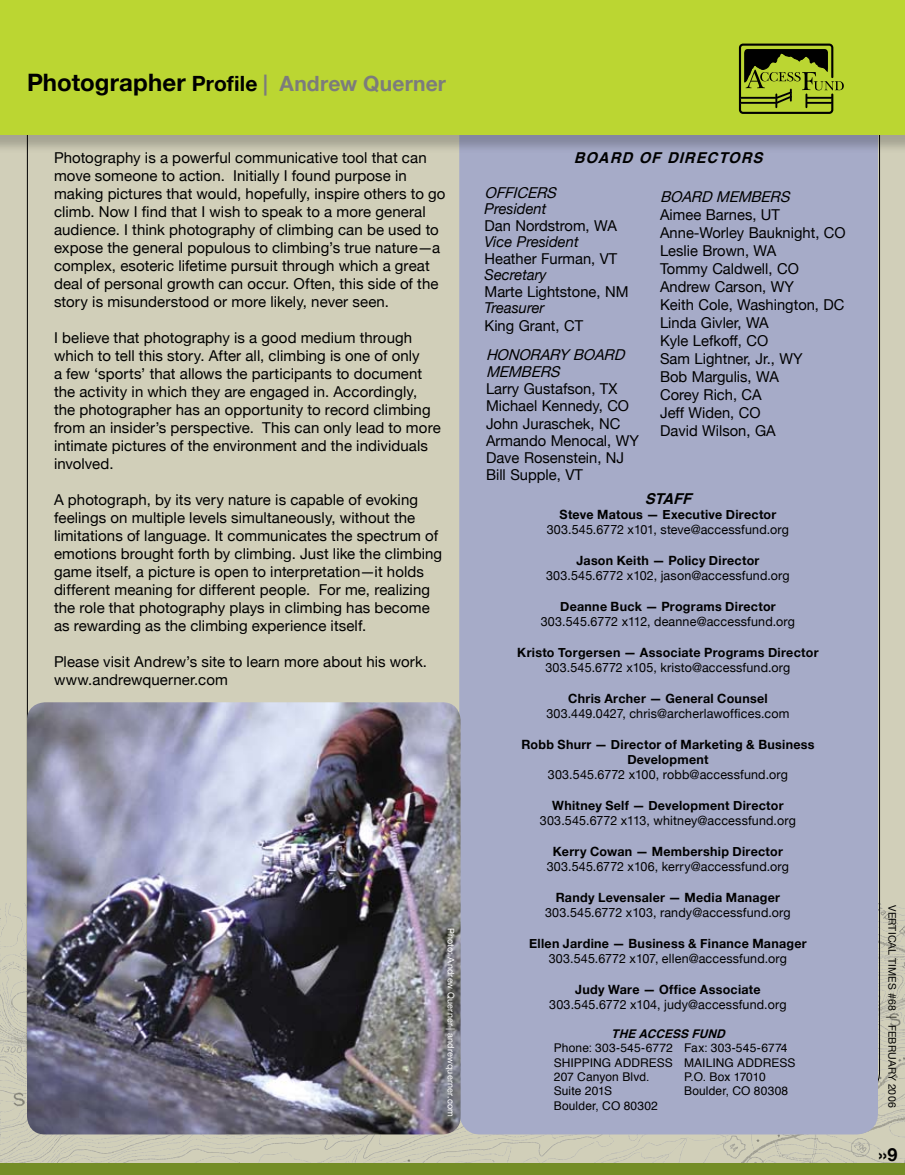
<style>
.page{position:relative;width:905px;height:1175px;background:#fff}
.page>*{position:absolute;margin:0;border:0;box-sizing:border-box;transform-origin:0 0}
.t1{font:700 21px "Helvetica Neue";letter-spacing:.01em;color:#7c7c7c}
.t2{font:700 18px "Helvetica Neue";color:#000}
.t3{font:15px/18px "Helvetica Neue";letter-spacing:.005em;color:#000}
.t4{font:italic 15px/17.2px "Helvetica Neue";color:#000}
.t5{font:italic 15px "Helvetica Neue";color:#000}
.t6{font:italic 700 15px "Helvetica";color:#000}
.t7{font:12.75px "Helvetica Neue";letter-spacing:.015em;color:#000}
.t8{font:700 12.75px/15.3px "Helvetica Neue";letter-spacing:.02em;color:#000;text-align:center}
.t9{font:12px/14.4px "Helvetica";letter-spacing:.01em;color:#000}
.t10{font:italic 700 12px "Helvetica";color:#000}
.t11{font:10.5px "Helvetica Neue";letter-spacing:.015em;color:#000}
.t12{font:9px "Helvetica Neue";letter-spacing:.025em;color:#fff}
.s1{font-size:24px;color:#000}
.s2{color:#000}
</style>
<div class="page">
<div style="left:0;top:0;width:904px;height:1174px;background:#d1cfb9"></div>
<div style="left:459px;top:108px;width:419px;height:1026px;background:#a6abc8;border-radius:21px"></div>
<div style="left:0;top:1163px;width:904px;height:11px;background:#748d26"></div>
<div style="left:0;top:0;width:904px;height:156px;background:#000;opacity:.21"></div>
<div style="left:0;top:0;width:904px;height:135px;background:#bbd632"></div>
<div style="left:739px;top:44px;width:94px;height:70px;border:2px solid #000;border-radius:3px"></div>
<hr style="left:740px;top:97px;width:35px;height:2px;background:#000">
<hr style="left:740px;top:102px;width:35px;height:2px;background:#000">
<svg style="left:744px;top:49px;width:99px;height:58px"></svg>
<img style="left:27px;top:702px;width:433px;height:432px;border-radius:18px">
<h1 class="t1" style="left:27px;top:70px;width:420px"><span class="s1">Photographer</span> <span class="s2">Profile</span> | Andrew Querner</h1>
<p class="t3" style="left:54px;top:148px;width:393px">Photography is a powerful communicative tool that can move someone to action. Initially I found purpose in making pictures that would, hopefully, inspire others to go climb. Now I find that I wish to speak to a more general audience. I think photography of climbing can be used to expose the general populous to climbing’s true nature—a complex, esoteric lifetime pursuit through which a great deal of personal growth can occur. Often, this side of the story is misunderstood or more likely, never seen.</p>
<p class="t3" style="left:54px;top:328px;width:388px">I believe that photography is a good medium through which to tell this story. After all, climbing is one of only<br>a few ‘sports’ that allows the participants to document the activity in which they are engaged in. Accordingly, the photographer has an opportunity to record climbing from an insider’s perspective. This can only lead to more intimate pictures of the environment and the individuals involved.</p>
<p class="t3" style="left:54px;top:490px;width:389px">A photograph, by its very nature is capable of evoking feelings on multiple levels simultaneously, without the limitations of language. It communicates the spectrum of emotions brought forth by climbing. Just like the climbing game itself, a picture is open to interpretation—it holds different meaning for different people. For me, realizing the role that photography plays in climbing has become as rewarding as the climbing experience itself.</p>
<p class="t3" style="left:54px;top:652px;width:374px">Please visit Andrew’s site to learn more about his work. www.andrewquerner.com</p>
<p class="t12" style="left:456px;top:927px;width:190px;rotate:90deg">Photo: Andrew Querner | andrewquerner.com</p>
<p class="t6" style="left:573px;top:148px;width:196px">BOARD OF DIRECTORS</p>
<p class="t4" style="left:484px;top:183px;width:77px">OFFICERS</p>
<p class="t5" style="left:484px;top:200px;width:63px">President</p>
<p class="t3" style="left:484px;top:216px;width:134px">Dan Nordstrom, WA</p>
<p class="t5" style="left:484px;top:233px;width:96px">Vice President</p>
<p class="t3" style="left:484px;top:249px;width:134px">Heather Furman, VT</p>
<p class="t5" style="left:484px;top:266px;width:64px">Secretary</p>
<p class="t3" style="left:484px;top:282px;width:145px">Marte Lightstone, NM</p>
<p class="t5" style="left:484px;top:299px;width:61px">Treasurer</p>
<p class="t3" style="left:484px;top:316px;width:100px">King Grant, CT</p>
<p class="t4" style="left:486px;top:345px;width:144px">HONORARY BOARD<br>MEMBERS</p>
<p class="t3" style="left:486px;top:380px;width:154px;line-height:17.2px">Larry Gustafson, TX<br>Michael Kennedy, CO<br>John Juraschek, NC<br>Armando Menocal, WY<br>Dave Rosenstein, NJ<br>Bill Supple, VT</p>
<p class="t4" style="left:660px;top:188px;width:135px">BOARD MEMBERS</p>
<p class="t3" style="left:660px;top:205px;width:187px">Aimee Barnes, UT<br>Anne-Worley Bauknight, CO<br>Leslie Brown, WA<br>Tommy Caldwell, CO<br>Andrew Carson, WY<br>Keith Cole, Washington, DC<br>Linda Givler, WA<br>Kyle Lefkoff, CO<br>Sam Lightner, Jr., WY<br>Bob Margulis, WA<br>Corey Rich, CA<br>Jeff Widen, CO<br>David Wilson, GA</p>
<p class="t6" style="left:644px;top:488px;width:54px">STAFF</p>
<p class="t8" style="left:559px;top:506px;width:218px">Steve Matous — Executive Director</p>
<p class="t7" style="left:546px;top:522px;width:244px">303.545.6772 x101, steve@accessfund.org</p>
<p class="t8" style="left:576px;top:552px;width:184px">Jason Keith — Policy Director</p>
<p class="t7" style="left:546px;top:568px;width:245px">303.545.6772 x102, jason@accessfund.org</p>
<p class="t8" style="left:560px;top:598px;width:217px">Deanne Buck — Programs Director</p>
<p class="t7" style="left:540px;top:614px;width:256px">303.545.6772 x112, deanne@accessfund.org</p>
<p class="t8" style="left:517px;top:644px;width:303px">Kristo Torgersen — Associate Programs Director</p>
<p class="t7" style="left:545px;top:660px;width:246px">303.545.6772 x105, kristo@accessfund.org</p>
<p class="t8" style="left:568px;top:690px;width:201px">Chris Archer — General Counsel</p>
<p class="t7" style="left:546px;top:706px;width:244px">303.449.0427, chris@archerlawoffices.com</p>
<p class="t8" style="left:521px;top:736px;width:294px">Robb Shurr — Director of Marketing &amp; Business<br>Development</p>
<p class="t7" style="left:548px;top:767px;width:242px">303.545.6772 x100, robb@accessfund.org</p>
<p class="t8" style="left:552px;top:797px;width:233px">Whitney Self — Development Director</p>
<p class="t7" style="left:540px;top:813px;width:257px">303.545.6772 x113, whitney@accessfund.org</p>
<p class="t8" style="left:553px;top:843px;width:231px">Kerry Cowan — Membership Director</p>
<p class="t7" style="left:546px;top:859px;width:244px">303.545.6772 x106, kerry@accessfund.org</p>
<p class="t8" style="left:555px;top:889px;width:226px">Randy Levensaler — Media Manager</p>
<p class="t7" style="left:545px;top:905px;width:247px">303.545.6772 x103, randy@accessfund.org</p>
<p class="t8" style="left:529px;top:935px;width:279px">Ellen Jardine — Business &amp; Finance Manager</p>
<p class="t7" style="left:548px;top:950px;width:240px">303.545.6772 x107, ellen@accessfund.org</p>
<p class="t8" style="left:575px;top:981px;width:187px">Judy Ware — Office Associate</p>
<p class="t7" style="left:549px;top:996px;width:239px">303.545.6772 x104, judy@accessfund.org</p>
<p class="t10" style="left:611px;top:1025px;width:120px">THE ACCESS FUND</p>
<p class="t9" style="left:554px;top:1041px;width:120px">Phone: 303-545-6772<br>SHIPPING ADDRESS<br>207 Canyon Blvd.<br>Suite 201S<br>Boulder, CO 80302</p>
<p class="t9" style="left:684px;top:1041px;width:113px">Fax: 303-545-6774<br>MAILING ADDRESS<br>P.O. Box 17010<br>Boulder, CO 80308</p>
<p class="t11" style="left:898px;top:904px;width:204px;rotate:90deg">VERTICAL TIMES #68 | FEBRUARY 2006</p>
<p class="t2" style="left:878px;top:1143px;width:10px">››</p>
</div>
